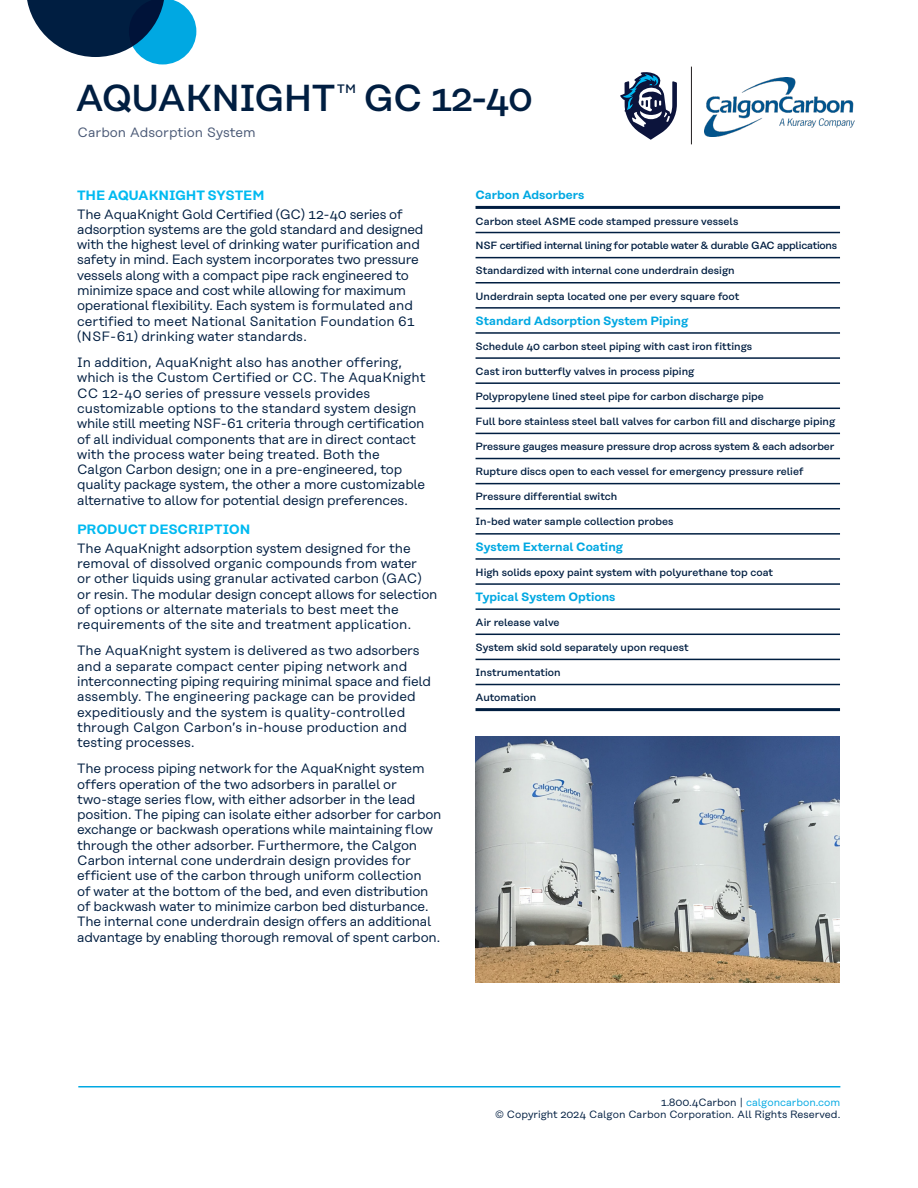
<style>
.page{position:relative;width:918px;height:1188px;background:#fff}
.page>*{position:absolute;margin:0;border:0;box-sizing:border-box;transform-origin:0 0}
.t1{font:500 37.5px "Rational Text";letter-spacing:-.035em;color:#001e41}
.t2{font:13.5px/15.3px "Rational Text";letter-spacing:-.015em;color:#001e41}
.t3{font:600 13.5px "Rational Text";letter-spacing:-.015em;color:#00baf1}
.t4{font:13.5px "Rational Text";color:#4a5976}
.t5{font:500 12.3px "Rational Text";color:#001e41}
.t6{font:600 12px "Rational Text";color:#00a8e2}
.t7{font:500 10.5px "Rational Text";color:#001e41}
.t8{font:10.5px/12.6px "Rational Text";color:#001e41;text-align:right}
.t9{font:500 10.5px "Rational Text";letter-spacing:-.02em;color:#001e41}
.s1{color:#00a8e2}
</style>
<div class="page">
<svg style="left:27px;top:0;width:169px;height:64px"></svg>
<hr style="left:78px;top:1086px;width:762px;height:2px;background:#00a8e2">
<img style="left:705px;top:78px;width:150px;height:59px">
<hr style="left:691px;top:67px;width:1px;height:77px;background:#231f20">
<svg style="left:620px;top:72px;width:57px;height:68px"></svg>
<img style="left:475px;top:736px;width:365px;height:247px">
<hr style="left:476px;top:232px;width:364px;height:1px;background:#001e41">
<hr style="left:476px;top:257px;width:364px;height:1px;background:#001e41">
<hr style="left:476px;top:282px;width:364px;height:2px;background:#001e41">
<hr style="left:476px;top:307px;width:364px;height:2px;background:#001e41">
<hr style="left:476px;top:332px;width:364px;height:2px;background:#001e41">
<hr style="left:476px;top:357px;width:364px;height:2px;background:#001e41">
<hr style="left:476px;top:382px;width:364px;height:2px;background:#001e41">
<hr style="left:476px;top:408px;width:364px;height:1px;background:#001e41">
<hr style="left:476px;top:433px;width:364px;height:1px;background:#001e41">
<hr style="left:476px;top:458px;width:364px;height:1px;background:#001e41">
<hr style="left:476px;top:483px;width:364px;height:1px;background:#001e41">
<hr style="left:476px;top:508px;width:364px;height:1px;background:#001e41">
<hr style="left:476px;top:533px;width:364px;height:2px;background:#001e41">
<hr style="left:476px;top:558px;width:364px;height:2px;background:#001e41">
<hr style="left:476px;top:583px;width:364px;height:2px;background:#001e41">
<hr style="left:476px;top:608px;width:364px;height:2px;background:#001e41">
<hr style="left:476px;top:634px;width:364px;height:1px;background:#001e41">
<hr style="left:476px;top:708px;width:364px;height:3px;background:#001e41">
<hr style="left:476px;top:206px;width:364px;height:3px;background:#001e41">
<hr style="left:476px;top:684px;width:364px;height:1px;background:#001e41">
<hr style="left:476px;top:659px;width:364px;height:1px;background:#001e41">
<p class="t1" style="left:75px;top:76px;width:262px">AQUAKNIGHT</p>
<p class="t5" style="left:337px;top:82px;width:20px">TM</p>
<p class="t1" style="left:364px;top:76px;width:171px">GC 12-40</p>
<p class="t4" style="left:77px;top:125px;width:180px">Carbon Adsorption System</p>
<p class="t3" style="left:77px;top:187px;width:189px">THE AQUAKNIGHT SYSTEM</p>
<p class="t2" style="left:77px;top:206px;width:348px">The AquaKnight Gold Certified (GC) 12-40 series of adsorption systems are the gold standard and designed with the highest level of drinking water purification and safety in mind. Each system incorporates two pressure vessels along with a compact pipe rack engineered to minimize space and cost while allowing for maximum operational flexibility. Each system is formulated and certified to meet National Sanitation Foundation 61 (NSF-61) drinking water standards.</p>
<p class="t2" style="left:77px;top:355px;width:350px">In addition, AquaKnight also has another offering, which is the Custom Certified or CC. The AquaKnight CC 12-40 series of pressure vessels provides customizable options to the standard system design while still meeting NSF-61 criteria through certification of all individual components that are in direct contact with the process water being treated. Both the Calgon Carbon design; one in a pre-engineered, top quality package system, the other a more customizable alternative to allow for potential design preferences.</p>
<p class="t3" style="left:77px;top:521px;width:175px">PRODUCT DESCRIPTION</p>
<p class="t2" style="left:77px;top:540px;width:362px">The AquaKnight adsorption system designed for the removal of dissolved organic compounds from water<br>or other liquids using granular activated carbon (GAC) or resin. The modular design concept allows for selection of options or alternate materials to best meet the requirements of the site and treatment application.</p>
<p class="t2" style="left:77px;top:643px;width:355px">The AquaKnight system is delivered as two adsorbers and a separate compact center piping network and interconnecting piping requiring minimal space and field assembly. The engineering package can be provided expeditiously and the system is quality-controlled through Calgon Carbon’s in-house production and testing processes.</p>
<p class="t2" style="left:77px;top:761px;width:366px">The process piping network for the AquaKnight system offers operation of the two adsorbers in parallel or two-stage series flow, with either adsorber in the lead position. The piping can isolate either adsorber for carbon exchange or backwash operations while maintaining flow through the other adsorber. Furthermore, the Calgon Carbon internal cone underdrain design provides for efficient use of the carbon through uniform collection<br>of water at the bottom of the bed, and even distribution of backwash water to minimize carbon bed disturbance.<br>The internal cone underdrain design offers an additional advantage by enabling thorough removal of spent carbon.</p>
<p class="t6" style="left:476px;top:188px;width:110px">Carbon Adsorbers</p>
<p class="t7" style="left:476px;top:215px;width:264px">Carbon steel ASME code stamped pressure vessels</p>
<p class="t9" style="left:476px;top:240px;width:363px">NSF certified internal lining for potable water &amp; durable GAC applications</p>
<p class="t7" style="left:476px;top:265px;width:261px">Standardized with internal cone underdrain design</p>
<p class="t7" style="left:476px;top:290px;width:265px">Underdrain septa located one per every square foot</p>
<p class="t6" style="left:476px;top:314px;width:214px">Standard Adsorption System Piping</p>
<p class="t7" style="left:476px;top:340px;width:278px">Schedule 40 carbon steel piping with cast iron fittings</p>
<p class="t7" style="left:476px;top:365px;width:220px">Cast iron butterfly valves in process piping</p>
<p class="t7" style="left:476px;top:390px;width:290px">Polypropylene lined steel pipe for carbon discharge pipe</p>
<p class="t7" style="left:476px;top:415px;width:361px">Full bore stainless steel ball valves for carbon fill and discharge piping</p>
<p class="t7" style="left:476px;top:440px;width:361px">Pressure gauges measure pressure drop across system &amp; each adsorber</p>
<p class="t7" style="left:476px;top:465px;width:330px">Rupture discs open to each vessel for emergency pressure relief</p>
<p class="t7" style="left:476px;top:491px;width:143px">Pressure differential switch</p>
<p class="t7" style="left:476px;top:516px;width:199px">In-bed water sample collection probes</p>
<p class="t6" style="left:476px;top:540px;width:149px">System External Coating</p>
<p class="t7" style="left:476px;top:566px;width:299px">High solids epoxy paint system with polyurethane top coat</p>
<p class="t6" style="left:476px;top:590px;width:141px">Typical System Options</p>
<p class="t7" style="left:476px;top:616px;width:86px">Air release valve</p>
<p class="t7" style="left:476px;top:641px;width:215px">System skid sold separately upon request</p>
<p class="t7" style="left:476px;top:666px;width:87px">Instrumentation</p>
<p class="t7" style="left:476px;top:691px;width:62px">Automation</p>
<p class="t8" style="left:495px;top:1096px;width:347px">1.800.4Carbon | <span class="s1">calgoncarbon.com<br></span>© Copyright 2024 Calgon Carbon Corporation. All Rights Reserved.</p>
</div>
